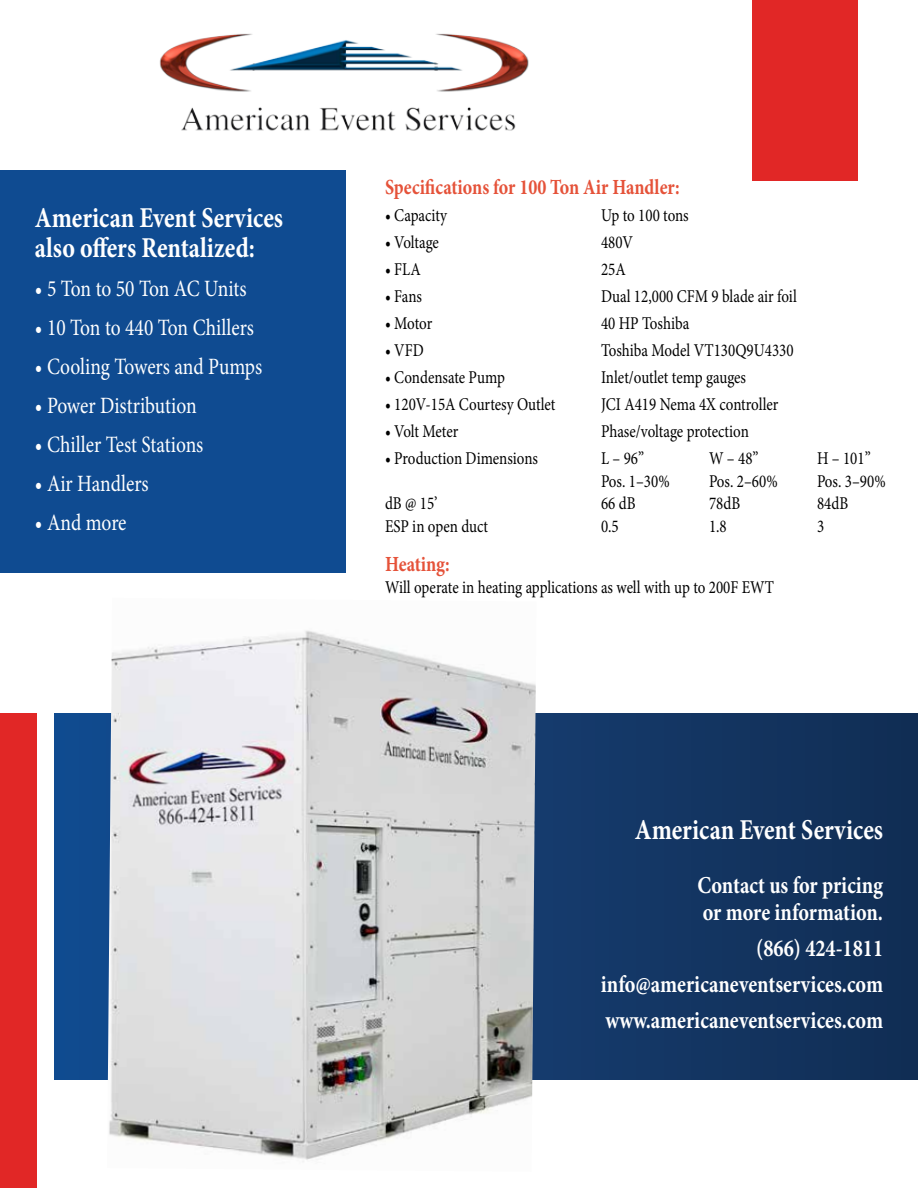
<style>
.page{position:relative;width:918px;height:1188px;background:#fff}
.page>*{position:absolute;margin:0;border:0;box-sizing:border-box;transform-origin:0 0}
.t1{font:700 28.8px/30px "Minion Pro";color:#fff;scale:.83 1}
.t2{font:700 24.3px/36px "Minion Pro";color:#fff;scale:.83 1}
.t3{font:23.4px "Minion Pro";letter-spacing:-.005em;color:#fff;scale:.83 1}
.t4{font:700 21.6px "Minion Pro";letter-spacing:-.005em;color:#e55239;scale:.83 1}
.t5{font:18px "Minion Pro";color:#000;scale:.83 1}
</style>
<div class="page">
<svg style="left:54px;top:713px;width:864px;height:367px;background:#123666"></svg>
<img style="left:107px;top:630px;width:429px;height:532px">
<img style="left:159px;top:33px;width:370px;height:98px">
<div style="left:0;top:713px;width:36px;height:475px;background:#e12726"></div>
<div style="left:0;top:170px;width:346px;height:403px;background:#0f4b91"></div>
<div style="left:752px;top:0;width:106px;height:180px;background:#e12726"></div>
<h1 class="t1" style="left:35px;top:203px;width:301px">American Event Services also offers Rentalized:</h1>
<p class="t3" style="left:35px;top:273px;width:256px">• 5 Ton to 50 Ton AC Units</p>
<p class="t3" style="left:35px;top:312px;width:265px">• 10 Ton to 440 Ton Chillers</p>
<p class="t3" style="left:35px;top:351px;width:275px">• Cooling Towers and Pumps</p>
<p class="t3" style="left:35px;top:390px;width:196px">• Power Distribution</p>
<p class="t3" style="left:35px;top:429px;width:204px">• Chiller Test Stations</p>
<p class="t3" style="left:35px;top:468px;width:138px">• Air Handlers</p>
<p class="t3" style="left:35px;top:507px;width:112px">• And more</p>
<p class="t4" style="left:385px;top:172px;width:357px">Specifications for 100 Ton Air Handler:</p>
<p class="t5" style="left:385px;top:204px;width:76px">• Capacity</p>
<p class="t5" style="left:601px;top:204px;width:107px">Up to 100 tons</p>
<p class="t5" style="left:385px;top:231px;width:67px">• Voltage</p>
<p class="t5" style="left:601px;top:231px;width:40px">480V</p>
<p class="t5" style="left:385px;top:258px;width:45px">• FLA</p>
<p class="t5" style="left:601px;top:258px;width:31px">25A</p>
<p class="t5" style="left:385px;top:285px;width:46px">• Fans</p>
<p class="t5" style="left:601px;top:285px;width:237px">Dual 12,000 CFM 9 blade air foil</p>
<p class="t5" style="left:385px;top:312px;width:58px">• Motor</p>
<p class="t5" style="left:601px;top:312px;width:108px">40 HP Toshiba</p>
<p class="t5" style="left:385px;top:339px;width:48px">• VFD</p>
<p class="t5" style="left:601px;top:339px;width:234px">Toshiba Model VT130Q9U4330</p>
<p class="t5" style="left:385px;top:366px;width:146px">• Condensate Pump</p>
<p class="t5" style="left:601px;top:366px;width:176px">Inlet/outlet temp gauges</p>
<p class="t5" style="left:385px;top:393px;width:207px">• 120V-15A Courtesy Outlet</p>
<p class="t5" style="left:601px;top:393px;width:215px">JCI A419 Nema 4X controller</p>
<p class="t5" style="left:385px;top:420px;width:90px">• Volt Meter</p>
<p class="t5" style="left:601px;top:420px;width:180px">Phase/voltage protection</p>
<p class="t5" style="left:385px;top:447px;width:186px">• Production Dimensions</p>
<p class="t5" style="left:601px;top:447px;width:53px">L – 96”</p>
<p class="t5" style="left:709px;top:447px;width:61px">W – 48”</p>
<p class="t5" style="left:817px;top:447px;width:66px">H – 101”</p>
<p class="t5" style="left:601px;top:469px;width:84px">Pos. 1–30%</p>
<p class="t5" style="left:709px;top:469px;width:84px">Pos. 2–60%</p>
<p class="t5" style="left:817px;top:469px;width:84px">Pos. 3–90%</p>
<p class="t5" style="left:385px;top:492px;width:65px">dB @ 15’</p>
<p class="t5" style="left:601px;top:492px;width:43px">66 dB</p>
<p class="t5" style="left:709px;top:492px;width:39px">78dB</p>
<p class="t5" style="left:817px;top:492px;width:39px">84dB</p>
<p class="t5" style="left:385px;top:514px;width:126px">ESP in open duct</p>
<p class="t5" style="left:601px;top:514px;width:23px">0.5</p>
<p class="t5" style="left:709px;top:514px;width:23px">1.8</p>
<p class="t5" style="left:817px;top:514px;width:10px">3</p>
<p class="t4" style="left:385px;top:549px;width:79px">Heating:</p>
<p class="t5" style="left:385px;top:576px;width:470px">Will operate in heating applications as well with up to 200F EWT</p>
<h1 class="t1" style="left:635px;top:815px;width:301px">American Event Services</h1>
<h2 class="t2" style="left:697px;top:872px;width:225px;line-height:27px">Contact us for pricing or more information.</h2>
<h2 class="t2" style="left:601px;top:930px;width:342px;text-align:justify;text-indent:155px">(866) 424-1811 info@americaneventservices.com www.americaneventservices.com</h2>
</div>
